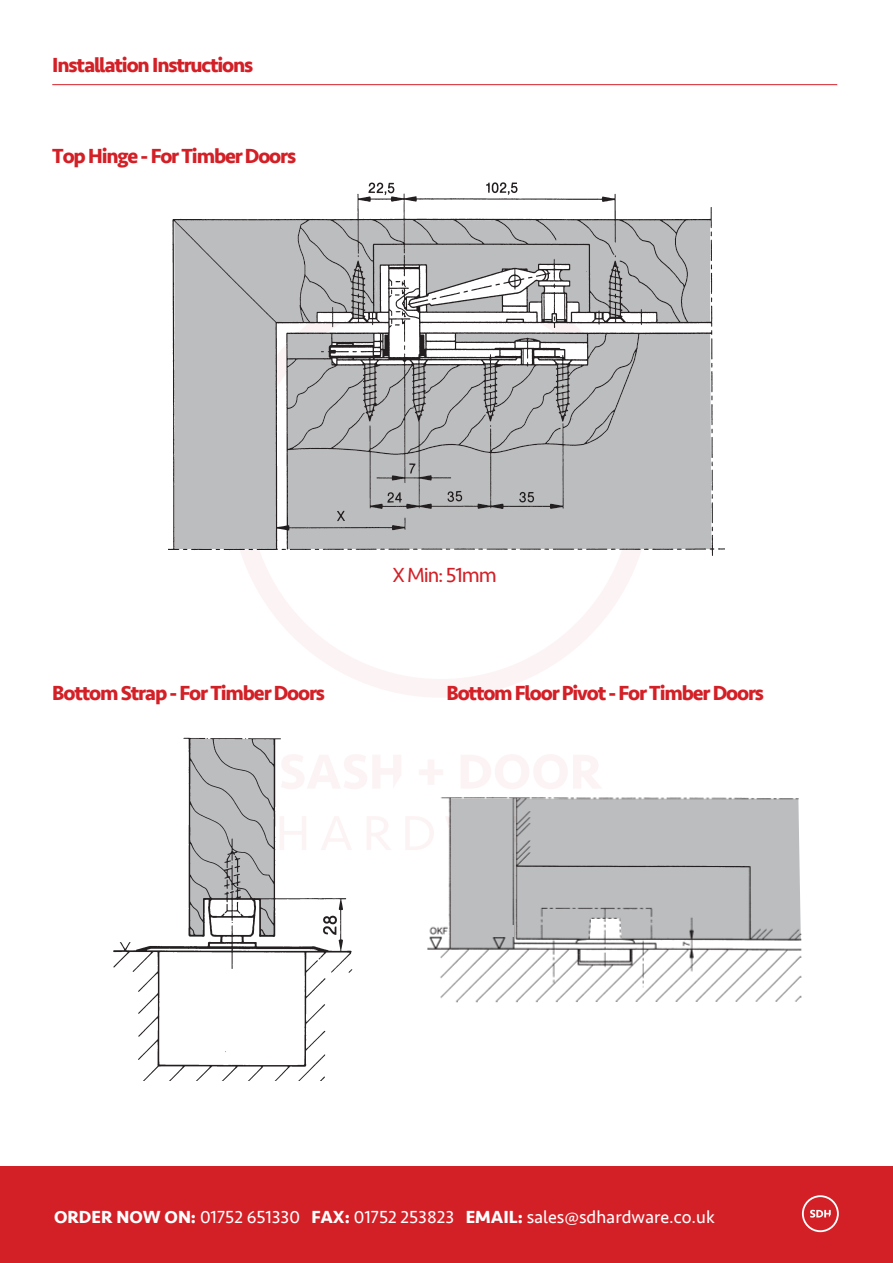
<style>
.page{position:relative;width:893px;height:1263px;background:#fff}
.page>*{position:absolute;margin:0;border:0;box-sizing:border-box;transform-origin:0 0}
.t1{font:700 21px "Seravek";letter-spacing:-.055em;color:#d32027}
.t2{font:21px "Seravek";letter-spacing:-.055em;color:#d32027}
.t3{font:18px "Seravek";color:#fff}
.s1{font-weight:700}
</style>
<div class="page">
<div style="left:0;top:1166px;width:893px;height:97px;background:#d32027"></div>
<svg style="left:802px;top:1195px;width:37px;height:37px"></svg>
<hr style="left:52px;top:84px;width:785px;height:1px;background:#d32027">
<svg style="left:242px;top:555px;width:397px;height:142px"></svg>
<svg style="left:355px;top:755px;width:46px;height:34px"></svg>
<svg style="left:419px;top:760px;width:24px;height:24px"></svg>
<svg style="left:461px;top:755px;width:140px;height:34px"></svg>
<svg style="left:367px;top:817px;width:24px;height:33px"></svg>
<svg style="left:406px;top:817px;width:21px;height:33px"></svg>
<img style="left:169px;top:182px;width:555px;height:373px">
<img style="left:113px;top:622px;width:242px;height:458px">
<div style="left:112px;top:932px;width:24px;height:10px;background:#fff"></div>
<div style="left:112px;top:915px;width:65px;height:11px;background:#fff"></div>
<div style="left:87px;top:899px;width:73px;height:39px;background:#fff"></div>
<img style="left:427px;top:797px;width:374px;height:205px">
<div style="left:487px;top:925px;width:26px;height:12px;background:#bbbdbf"></div>
<p class="t1" style="left:52px;top:48px;width:203px">Installation Instructions</p>
<p class="t1" style="left:52px;top:139px;width:245px">Top Hinge - For Timber Doors</p>
<p class="t2" style="left:392px;top:559px;width:106px">X Min: 51mm</p>
<p class="t1" style="left:52px;top:676px;width:274px">Bottom Strap - For Timber Doors</p>
<p class="t1" style="left:446px;top:676px;width:319px">Bottom Floor Pivot - For Timber Doors</p>
<p class="t3" style="left:54px;top:1203px;width:662px"><span class="s1">ORDER NOW ON:</span> 01752 651330 <span class="s1">FAX:</span> 01752 253823 <span class="s1">EMAIL:</span> sales@sdhardware.co.uk</p>
</div>
